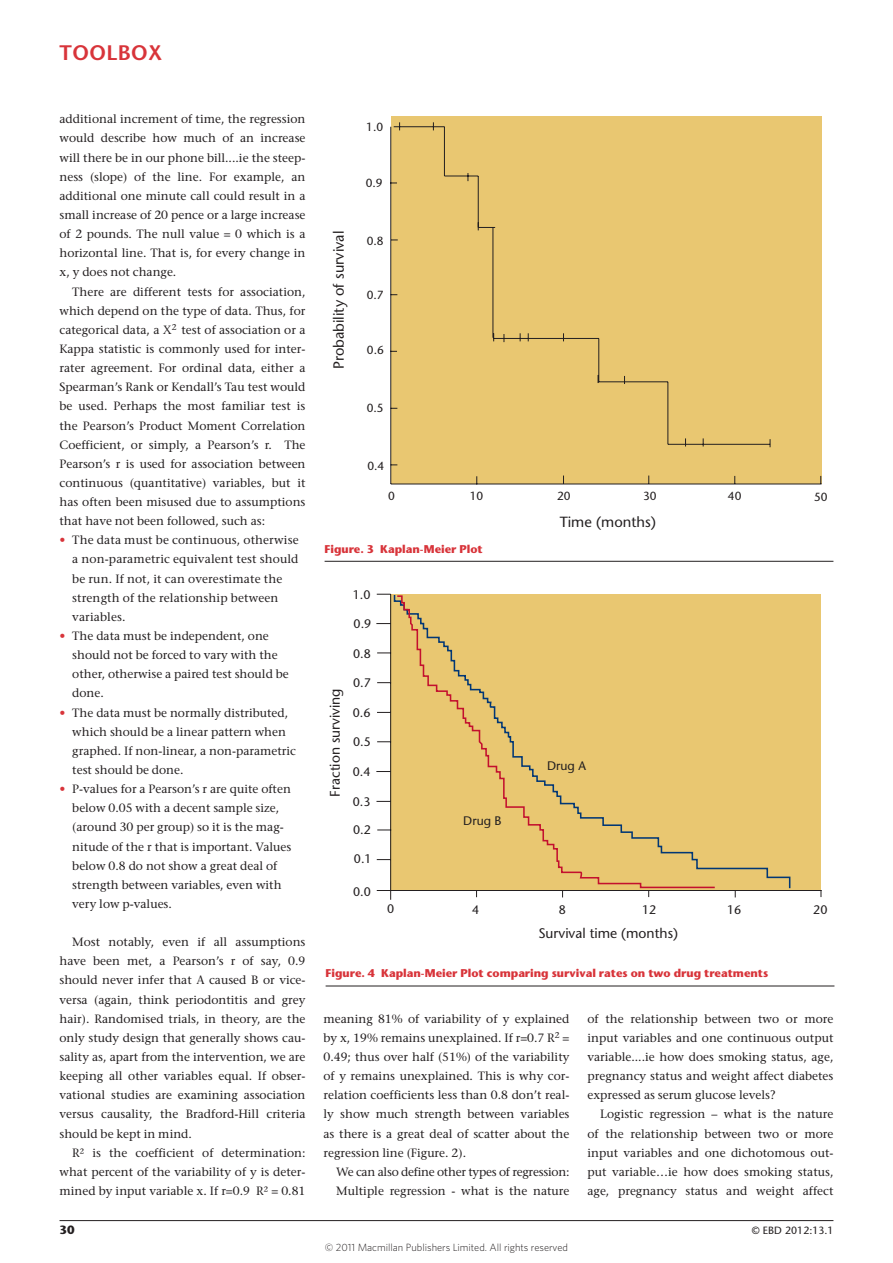
<style>
.page{position:relative;width:893px;height:1263px;background:#fff}
.page>*{position:absolute;margin:0;border:0;box-sizing:border-box;transform-origin:0 0}
.t1{font:600 21px "Stone Sans Std";letter-spacing:.02em;color:#d8343a}
.t2{font:500 14.7px "Stone Sans Std";color:#231f20}
.t3{font:500 13.95px "Stone Sans Std";color:#231f20}
.t4{font:500 12.3px "Stone Sans Std";color:#231f20}
.COMMENTARY_TEXT{font:12px/19.2px "Stone Serif Std Medium 2";color:#231f20;text-align:justify}
.COMMENTARY_TEXT_FULL{font:12px/19.2px "Stone Serif Std Medium 2";color:#231f20}
.COMMENTARY_TEXT-2{font:12px "Stone Serif Std Medium 2";letter-spacing:-.02em;color:#231f20}
.t5{font:700 12px "Stone Sans Std";color:#231f20}
.t6{font:500 11.7px "Stone Sans Std";color:#231f20}
.TABLE_CAPTION{font:700 11.25px "Stone Sans Std";color:#d8343a}
.t7{font:300 10.5px "Whitney";color:#231f20}
.t8{font:10.5px "Stone Sans Std Medium 2";color:#231f20}
.s1{font-family:"Stone Serif Std";font-weight:500;color:#d8343a}
</style>
<div class="page">
<hr style="left:60px;top:1220px;width:773px;height:1px;background:#231f20">
<hr style="left:325px;top:561px;width:508px;height:1px;background:#231f20">
<hr style="left:326px;top:986px;width:508px;height:1px;background:#231f20">
<div style="left:391px;top:117px;width:430px;height:367px;background:#e9c771"></div>
<hr style="left:390px;top:127px;width:1px;height:357px;background:#231f20">
<hr style="left:391px;top:484px;width:430px;height:1px;background:#231f20">
<hr style="left:394px;top:126px;width:50px;height:1px;background:#231f20">
<hr style="left:444px;top:127px;width:1px;height:49px;background:#231f20">
<hr style="left:444px;top:176px;width:34px;height:1px;background:#231f20">
<hr style="left:478px;top:176px;width:1px;height:51px;background:#231f20">
<hr style="left:494px;top:338px;width:105px;height:1px;background:#231f20">
<hr style="left:598px;top:381px;width:70px;height:1px;background:#231f20">
<hr style="left:667px;top:382px;width:1px;height:62px;background:#231f20">
<hr style="left:668px;top:444px;width:102px;height:1px;background:#231f20">
<svg style="left:478px;top:227px;width:17px;height:3px"></svg>
<hr style="left:493px;top:227px;width:1px;height:111px;background:#231f20">
<hr style="left:598px;top:338px;width:1px;height:44px;background:#231f20">
<div style="left:391px;top:594px;width:430px;height:296px;background:#e9c771"></div>
<hr style="left:390px;top:594px;width:1px;height:306px;background:#231f20">
<hr style="left:377px;top:890px;width:444px;height:1px;background:#231f20">
<svg style="left:377px;top:594px;width:13px;height:1px"></svg>
<svg style="left:376px;top:623px;width:14px;height:1px"></svg>
<svg style="left:377px;top:652px;width:13px;height:1px"></svg>
<svg style="left:377px;top:682px;width:13px;height:1px"></svg>
<svg style="left:377px;top:712px;width:13px;height:1px"></svg>
<svg style="left:377px;top:741px;width:13px;height:1px"></svg>
<svg style="left:376px;top:771px;width:14px;height:1px"></svg>
<svg style="left:376px;top:801px;width:14px;height:1px"></svg>
<svg style="left:377px;top:829px;width:13px;height:1px"></svg>
<svg style="left:377px;top:859px;width:13px;height:1px"></svg>
<svg style="left:396px;top:595px;width:320px;height:294px"></svg>
<p class="t1" style="left:60px;top:40px;width:105px">TOOLBOX</p>
<p class="COMMENTARY_TEXT" style="left:60px;top:110px;width:247px">additional increment of time, the regression would describe how much of an increase will there be in our phone bill....ie the steep&shy;ness (slope) of the line. For example, an additional one minute call could result in a small increase of 20 pence or a large increase of 2 pounds. The null value = 0 which is a horizontal line. That is, for every change in x, y does not change.</p>
<p class="COMMENTARY_TEXT" style="left:60px;top:282px;width:247px;text-indent:13px">There are different tests for association, which depend on the type of data. Thus, for categorical data, a X<sup>2</sup> test of association or a Kappa statistic is commonly used for inter&shy;rater agreement. For ordinal data, either a Spearman’s Rank or Kendall’s Tau test would be used. Perhaps the most familiar test is the Pearson’s Product Moment Correlation Coefficient, or simply, a Pearson’s r. The Pearson’s r is used for association between continuous (quantitative) variables, but it has often been misused due to assumptions that have not been followed, such as:</p>
<p class="COMMENTARY_TEXT_FULL" style="left:72px;top:531px;width:228px;text-indent:-13px"><span class="s1">•</span> The data must be continuous, otherwise a non-parametric equivalent test should be run. If not, it can overestimate the strength of the relationship between variables.</p>
<p class="COMMENTARY_TEXT_FULL" style="left:72px;top:626px;width:218px;text-indent:-13px"><span class="s1">•</span> The data must be independent, one should not be forced to vary with the other, otherwise a paired test should be done.</p>
<p class="COMMENTARY_TEXT_FULL" style="left:72px;top:703px;width:225px;text-indent:-13px"><span class="s1">•</span> The data must be normally distributed, which should be a linear pattern when graphed. If non-linear, a non-parametric test should be done.</p>
<p class="COMMENTARY_TEXT_FULL" style="left:72px;top:779px;width:221px;text-indent:-13px"><span class="s1">•</span> P-values for a Pearson’s r are quite often below 0.05 with a decent sample size, (around 30 per group) so it is the mag&shy;nitude of the r that is important. Values below 0.8 do not show a great deal of strength between variables, even with very low p-values.</p>
<p class="COMMENTARY_TEXT" style="left:60px;top:932px;width:247px;text-indent:13px">Most notably, even if all assumptions have been met, a Pearson’s r of say, 0.9 should never infer that A caused B or vice&shy;versa (again, think periodontitis and grey hair). Randomised trials, in theory, are the only study design that generally shows cau&shy;sality as, apart from the intervention, we are keeping all other variables equal. If obser&shy;vational studies are examining association versus causality, the Bradford-Hill criteria should be kept in mind.</p>
<p class="COMMENTARY_TEXT" style="left:60px;top:1143px;width:247px;text-indent:13px">R² is the coefficient of determination: what percent of the variability of y is deter&shy;mined by input variable x. If r=0.9 R² = 0.81</p>
<p class="t6" style="left:366px;top:120px;width:18px">1.0</p>
<p class="t2" style="left:330px;top:369px;width:140px;rotate:-90deg">Probability of survival</p>
<p class="t6" style="left:366px;top:175px;width:18px">0.9</p>
<p class="t6" style="left:367px;top:234px;width:18px">0.8</p>
<p class="t6" style="left:367px;top:288px;width:18px">0.7</p>
<p class="t6" style="left:367px;top:343px;width:18px">0.6</p>
<p class="t6" style="left:367px;top:401px;width:18px">0.5</p>
<p class="t6" style="left:367px;top:459px;width:18px">0.4</p>
<p class="t6" style="left:388px;top:489px;width:8px">0</p>
<p class="t6" style="left:470px;top:489px;width:15px">10</p>
<p class="t6" style="left:557px;top:489px;width:15px">20</p>
<p class="t6" style="left:643px;top:489px;width:15px">30</p>
<p class="t6" style="left:728px;top:489px;width:15px">40</p>
<p class="t6" style="left:814px;top:490px;width:15px">50</p>
<p class="t2" style="left:560px;top:513px;width:98px">Time (months)</p>
<p class="TABLE_CAPTION" style="left:325px;top:542px;width:160px">Figure. 3 Kaplan-Meier Plot</p>
<p class="t3" style="left:326px;top:797px;width:110px;rotate:-90deg">Fraction surviving</p>
<p class="t4" style="left:353px;top:588px;width:19px">1.0</p>
<p class="t4" style="left:354px;top:617px;width:19px">0.9</p>
<p class="t4" style="left:353px;top:646px;width:19px">0.8</p>
<p class="t4" style="left:353px;top:676px;width:19px">0.7</p>
<p class="t4" style="left:353px;top:705px;width:19px">0.6</p>
<p class="t4" style="left:353px;top:734px;width:19px">0.5</p>
<p class="t4" style="left:353px;top:764px;width:19px">0.4</p>
<p class="t4" style="left:353px;top:794px;width:19px">0.3</p>
<p class="t4" style="left:353px;top:822px;width:19px">0.2</p>
<p class="t4" style="left:354px;top:852px;width:19px">0.1</p>
<p class="t4" style="left:353px;top:884px;width:19px">0.0</p>
<p class="t4" style="left:463px;top:813px;width:40px">Drug B</p>
<p class="t4" style="left:547px;top:759px;width:40px">Drug A</p>
<p class="t4" style="left:387px;top:902px;width:9px">0</p>
<p class="t4" style="left:472px;top:902px;width:9px">4</p>
<p class="t4" style="left:559px;top:902px;width:9px">8</p>
<p class="t4" style="left:642px;top:902px;width:16px">12</p>
<p class="t4" style="left:727px;top:902px;width:16px">16</p>
<p class="t4" style="left:813px;top:902px;width:16px">20</p>
<p class="t3" style="left:538px;top:925px;width:141px">Survival time (months)</p>
<p class="TABLE_CAPTION" style="left:326px;top:967px;width:444px">Figure. 4 Kaplan-Meier Plot comparing survival rates on two drug treatments</p>
<p class="COMMENTARY_TEXT" style="left:323px;top:1009px;width:247px">meaning 81% of variability of y explained by x, 19% remains unexplained. If r=0.7 R<sup>2</sup> = 0.49; thus over half (51%) of the variability of y remains unexplained. This is why cor&shy;relation coefficients less than 0.8 don’t real&shy;ly show much strength between variables as there is a great deal of scatter about the regression line (Figure. 2).</p>
<p class="COMMENTARY_TEXT-2" style="left:336px;top:1164px;width:235px">We can also define other types of regression:</p>
<p class="COMMENTARY_TEXT" style="left:336px;top:1181px;width:235px">Multiple regression - what is the nature</p>
<p class="COMMENTARY_TEXT" style="left:587px;top:1009px;width:247px">of the relationship between two or more input variables and one continuous output variable....ie how does smoking status, age, pregnancy status and weight affect diabetes expressed as serum glucose levels?</p>
<p class="COMMENTARY_TEXT" style="left:587px;top:1105px;width:247px;text-indent:13px">Logistic regression – what is the nature of the relationship between two or more input variables and one dichotomous out&shy;put variable…ie how does smoking status, age, pregnancy status and weight affect</p>
<p class="t5" style="left:60px;top:1222px;width:17px">30</p>
<p class="t8" style="left:752px;top:1223px;width:83px">© EBD 2012:13.1</p>
<p class="t7" style="left:325px;top:1240px;width:245px">© 2011 Macmillan Publishers Limited. All rights reserved</p>
</div>
